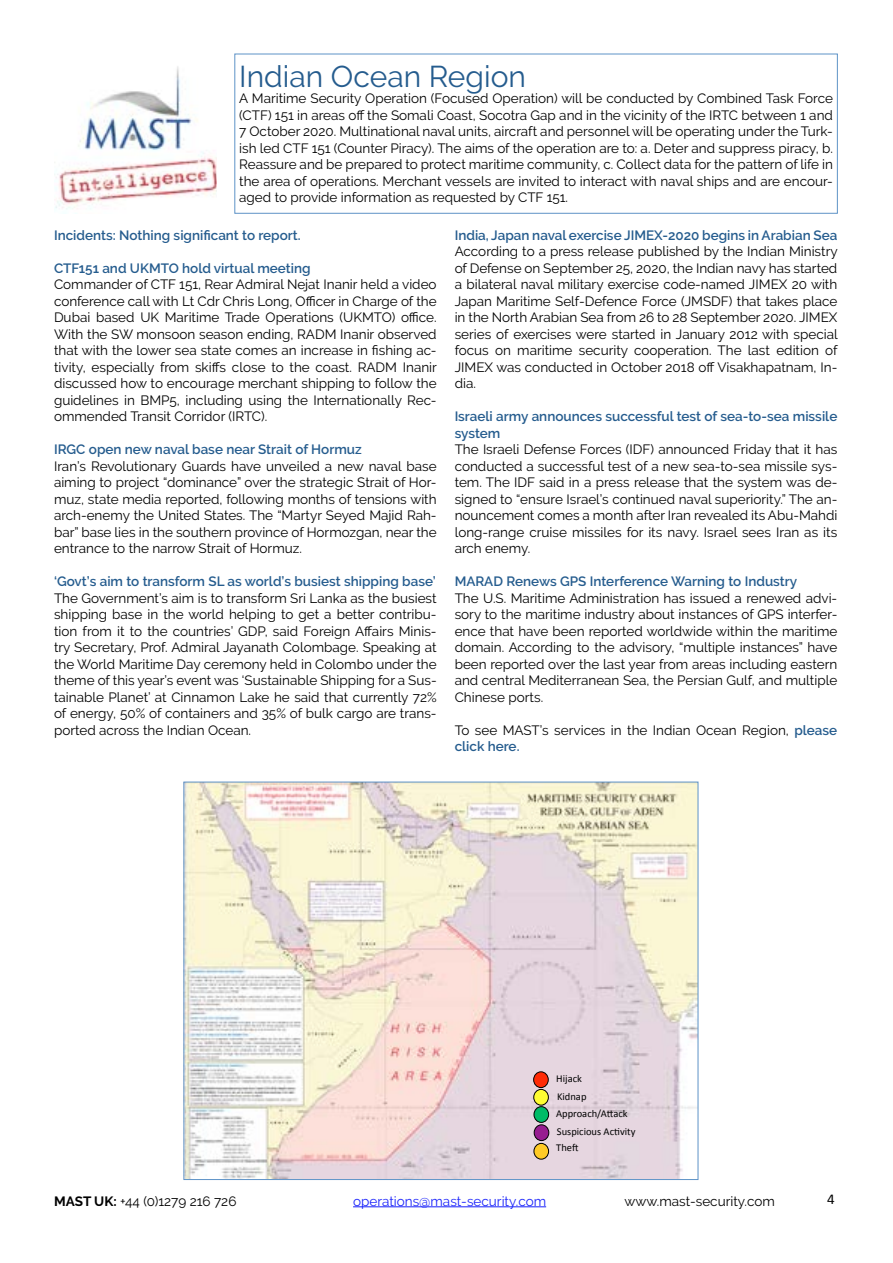
<style>
.page{position:relative;width:893px;height:1263px;background:#fff}
.page>*{position:absolute;margin:0;border:0;box-sizing:border-box;transform-origin:0 0}
.t1{font:30px "Raleway";color:#255c8e}
.t2{font:15px "Calibri";color:#000}
.t3{font:13.5px/16.5px "Raleway";color:#000;text-align:justify}
.t4{font:600 13.5px/16.5px "Raleway";color:#255c8e}
.t5{font:13.5px "Raleway";color:#1922fb}
.t6{font:10.5px/17.4px "Calibri";color:#000}
.s1{font-weight:600;color:#255c8e}
.s2{font-weight:700}
</style>
<div class="page">
<img style="left:186px;top:784px;width:510px;height:394px">
<hr style="left:353px;top:1206px;width:193px;height:1px;background:#1922fb">
<div style="left:534px;top:1072px;width:14px;height:15px;background:#ff2b06;border-radius:50%"></div>
<div style="left:533px;top:1072px;width:15px;height:16px;border:1px solid #000;border-radius:50%"></div>
<div style="left:534px;top:1107px;width:15px;height:15px;background:#00bb67;border-radius:50%"></div>
<div style="left:534px;top:1106px;width:15px;height:16px;border:1px solid #000;border-radius:50%"></div>
<div style="left:534px;top:1089px;width:14px;height:16px;background:#fefd32;border-radius:50%"></div>
<div style="left:534px;top:1089px;width:15px;height:16px;border:1px solid #000;border-radius:50%"></div>
<div style="left:534px;top:1125px;width:15px;height:15px;background:#971c90;border-radius:50%"></div>
<div style="left:534px;top:1124px;width:15px;height:17px;border:1px solid #000;border-radius:50%"></div>
<div style="left:534px;top:1143px;width:15px;height:16px;background:#ffcb26;border-radius:50%"></div>
<div style="left:534px;top:1143px;width:15px;height:16px;border:1px solid #000;border-radius:50%"></div>
<img style="left:54px;top:66px;width:162px;height:144px">
<h1 class="t1" style="left:239px;top:59px;width:288px">Indian Ocean Region</h1>
<p class="t3" style="left:239px;top:90px;width:595px">A Maritime Security Operation (Focused Operation) will be conducted by Combined Task Force (CTF) 151 in areas off the Somali Coast, Socotra Gap and in the vicinity of the IRTC between 1 and 7 October 2020. Multinational naval units, aircraft and personnel will be operating under the Turk&shy;ish led CTF 151 (Counter Piracy). The aims of the operation are to: a. Deter and suppress piracy, b.<br>Reassure and be prepared to protect maritime community, c. Collect data for the pattern of life in the area of operations. Merchant vessels are invited to interact with naval ships and are encour&shy;aged to provide information as requested by CTF 151.</p>
<p class="t4" style="left:54px;top:227px;width:248px">Incidents: Nothing significant to report.</p>
<p class="t4" style="left:54px;top:260px;width:258px">CTF151 and UKMTO hold virtual meeting</p>
<p class="t3" style="left:54px;top:276px;width:384px">Commander of CTF 151, Rear Admiral Nejat Inanir held a video conference call with Lt Cdr Chris Long, Officer in Charge of the Dubai based UK Maritime Trade Operations (UKMTO) office.<br>With the SW monsoon season ending, RADM Inanir observed that with the lower sea state comes an increase in fishing ac&shy;tivity, especially from skiffs close to the coast. RADM Inanir discussed how to encourage merchant shipping to follow the guidelines in BMP5, including using the Internationally Rec&shy;ommended Transit Corridor (IRTC).</p>
<p class="t4" style="left:54px;top:441px;width:309px">IRGC open new naval base near Strait of Hormuz</p>
<p class="t3" style="left:54px;top:458px;width:384px">Iran’s Revolutionary Guards have unveiled a new naval base aiming to project “dominance” over the strategic Strait of Hor&shy;muz, state media reported, following months of tensions with arch-enemy the United States. The “Martyr Seyed Majid Rah&shy;bar” base lies in the southern province of Hormozgan, near the entrance to the narrow Strait of Hormuz.</p>
<p class="t4" style="left:54px;top:573px;width:383px">‘Govt’s aim to transform SL as world’s busiest shipping base’</p>
<p class="t3" style="left:54px;top:590px;width:384px">The Government’s aim is to transform Sri Lanka as the busiest shipping base in the world helping to get a better contribu&shy;tion from it to the countries’ GDP, said Foreign Affairs Minis&shy;try Secretary, Prof. Admiral Jayanath Colombage. Speaking at the World Maritime Day ceremony held in Colombo under the theme of this year’s event was ‘Sustainable Shipping for a Sus&shy;tainable Planet’ at Cinnamon Lake he said that currently 72% of energy, 50% of containers and 35% of bulk cargo are trans&shy;ported across the Indian Ocean.</p>
<p class="t4" style="left:455px;top:227px;width:384px">India, Japan naval exercise JIMEX-2020 begins in Arabian Sea</p>
<p class="t3" style="left:455px;top:243px;width:385px">According to a press release published by the Indian Ministry of Defense on September 25, 2020, the Indian navy has started a bilateral naval military exercise code-named JIMEX 20 with Japan Maritime Self-Defence Force (JMSDF) that takes place in the North Arabian Sea from 26 to 28 September 2020. JIMEX series of exercises were started in January 2012 with special focus on maritime security cooperation. The last edition of JIMEX was conducted in October 2018 off Visakhapatnam, In&shy;dia.</p>
<p class="t4" style="left:455px;top:408px;width:384px">Israeli army announces successful test of sea-to-sea missile system</p>
<p class="t3" style="left:455px;top:441px;width:384px">The Israeli Defense Forces (IDF) announced Friday that it has conducted a successful test of a new sea-to-sea missile sys&shy;tem. The IDF said in a press release that the system was de&shy;signed to “ensure Israel’s continued naval superiority.” The an&shy;nouncement comes a month after Iran revealed its Abu-Mahdi long-range cruise missiles for its navy. Israel sees Iran as its arch enemy.</p>
<p class="t4" style="left:455px;top:573px;width:344px">MARAD Renews GPS Interference Warning to Industry</p>
<p class="t3" style="left:455px;top:590px;width:384px">The U.S. Maritime Administration has issued a renewed advi&shy;sory to the maritime industry about instances of GPS interfer&shy;ence that have been reported worldwide within the maritime domain. According to the advisory, “multiple instances” have been reported over the last year from areas including eastern and central Mediterranean Sea, the Persian Gulf, and multiple Chinese ports.</p>
<p class="t3" style="left:455px;top:722px;width:384px">To see MAST’s services in the Indian Ocean Region, <span class="s1">please click here.</span></p>
<p class="t6" style="left:556px;top:1069px;width:81px">Hijack<br>Kidnap<br>Approach/Attack<br>Suspicious Activity<br>Theft</p>
<p class="t3" style="left:54px;top:1193px;width:184px"><span class="s2">MAST UK:</span> +44 (0)1279 216 726</p>
<p class="t5" style="left:353px;top:1193px;width:195px">operations@mast-security.com</p>
<p class="t3" style="left:624px;top:1193px;width:152px">www.mast-security.com</p>
<p class="t2" style="left:827px;top:1190px;width:9px">4</p>
</div>
